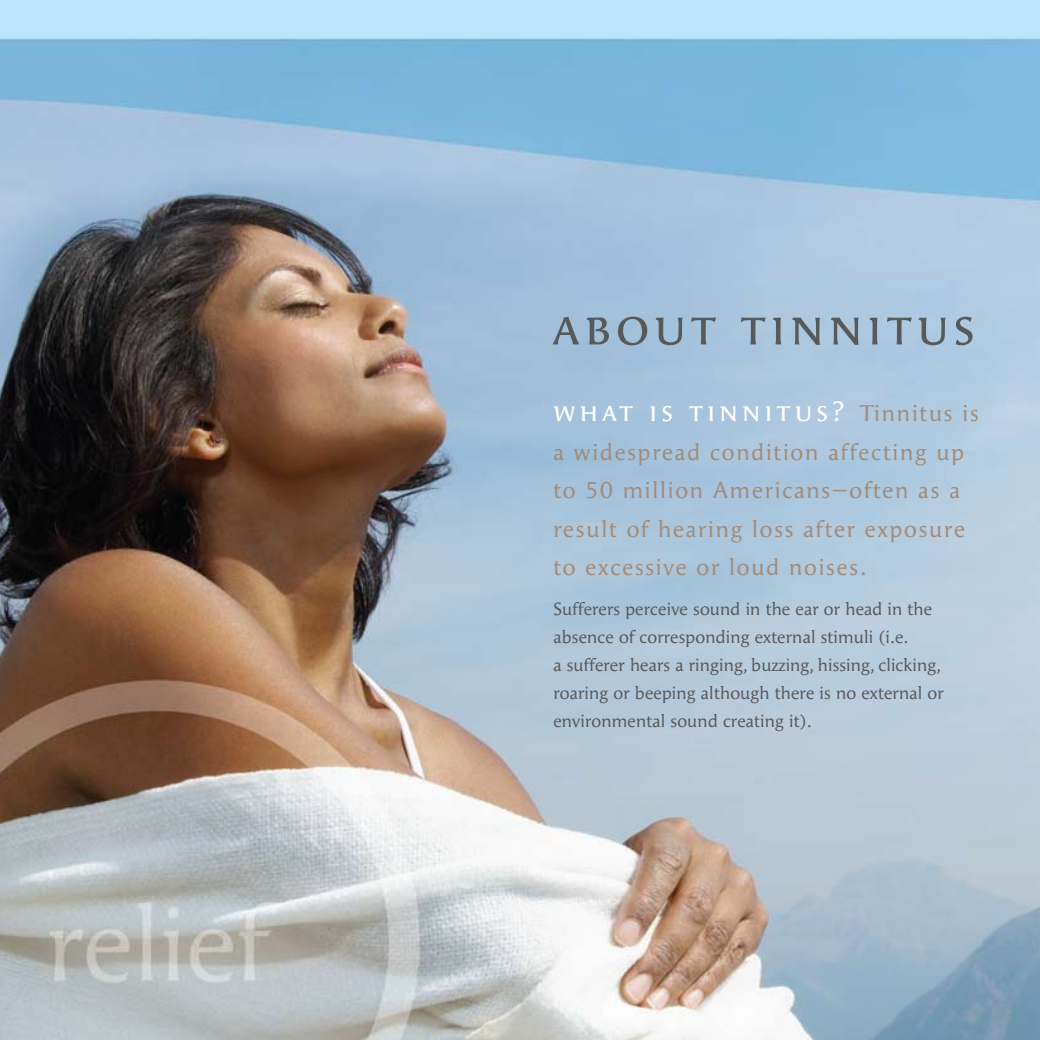
<style>
.page{position:relative;width:1040px;height:1040px;background:#fff}
.page>*{position:absolute;margin:0;border:0;box-sizing:border-box;transform-origin:0 0}
.t1{font:54.25px "Angie Small Caps";letter-spacing:.08em;color:#58595b}
.t2{font:29.75px "Angie Small Caps";letter-spacing:.13em;color:#fff}
.t3{font:22.75px/38.5px "Angie";letter-spacing:.08em;color:#a28b78}
.t4{font:17.5px/28px "Angie";letter-spacing:.01em;color:#58595b}
.s1{font-size:28px}
.s2{font-family:"Angie";font-size:22.75px;color:#a28b78}
.s3{font-family:"Akzidenz Grotesk BE";font-weight:300}
</style>
<div class="page">
<img style="left:0;top:0;width:1040px;height:1040px">
<h1 class="t1" style="left:552px;top:297px;width:424px">about tinnitus</h1>
<h2 class="t2" style="left:553px;top:395px;width:427px">what is tinnitus<span class="s1">?</span> <span class="s2">Tinnitus is</span></h2>
<h3 class="t3" style="left:553px;top:433px;width:413px">a widespread condition affecting up to 50 million Americans<span class="s3">—</span>often as a result of hearing loss after exposure to excessive or loud noises.</h3>
<p class="t4" style="left:553px;top:596px;width:392px">Sufferers perceive sound in the ear or head in the absence of corresponding external stimuli (i.e.<br>a sufferer hears a ringing, buzzing, hissing, clicking, roaring or beeping although there is no external or environmental sound creating it).</p>
</div>
